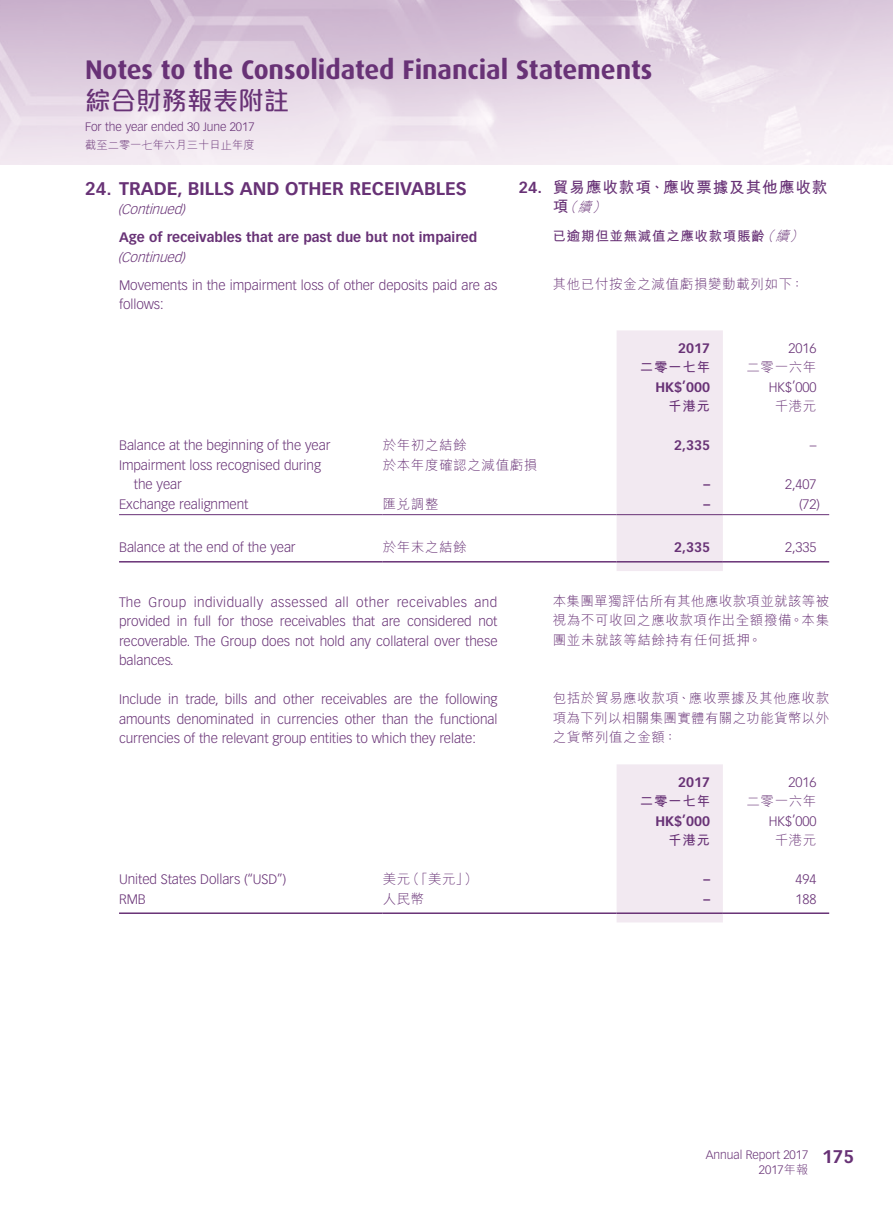
<style>
.page{position:relative;width:893px;height:1212px;background:#fff}
.page>*{position:absolute;margin:0;border:0;box-sizing:border-box;transform-origin:0 0}
.t1{font:700 27px "Dax";letter-spacing:-.005em;color:#683276}
.t2{font:500 25.5px "M Elle HK";color:#683276}
.Heading_1{font:700 18px "Vectora LT Std";color:#683276}
.C_Heading_1{font:700 15.75px "M Hei HK";letter-spacing:.05em;color:#683276}
.Body_Text{font:300 13.5px/19.5px "Vectora LT Std";letter-spacing:-.005em;color:#683276}
.C_Body_Text{font:300 13.5px/19.5px "M Hei HK";letter-spacing:.045em;color:#683276;text-align:justify}
.Heading_2{font:700 13.5px/19.5px "Vectora LT Std";color:#683276}
.Body_Text-2{font:300 13.5px "M Hei HK";letter-spacing:.045em;color:#683276}
.Body_Text-3{font:700 13.5px "Vectora LT Std";color:#683276}
.C_Heading_2{font:700 13.5px "M Hei HK";letter-spacing:.05em;color:#683276}
.Body_Text-4{font:700 13.5px "M Hei HK";letter-spacing:.05em;color:#683276}
.Heading_1-2{font:italic 300 13.5px "Vectora LT Std";color:#683276}
.C_Heading_1-2{font:italic 300 13.5px "M Hei HK";color:#683276}
.t3{font:300 12px/15px "Vectora LT Std";letter-spacing:-.005em;color:#683276;text-align:right}
.t4{font:300 11.25px "M Hei HK";letter-spacing:.005em;color:#683276}
.s1{font-weight:300;font-style:italic}
.s2{font-family:"Vectora LT Std"}
.s3{font-weight:700;font-style:normal;font-size:15.75px}
.s4{font-family:"M Hei HK"}
</style>
<div class="page">
<img style="left:0;top:0;width:893px;height:164px">
<div style="left:617px;top:330px;width:106px;height:241px;background:#f2e9f1"></div>
<hr style="left:119px;top:514px;width:264px;height:1px;background:#683276">
<hr style="left:383px;top:514px;width:234px;height:1px;background:#683276">
<hr style="left:617px;top:514px;width:106px;height:1px;background:#683276">
<hr style="left:723px;top:514px;width:106px;height:1px;background:#683276">
<hr style="left:119px;top:561px;width:264px;height:1px;background:#683276">
<hr style="left:383px;top:561px;width:234px;height:1px;background:#683276">
<hr style="left:617px;top:561px;width:106px;height:1px;background:#683276">
<hr style="left:723px;top:561px;width:106px;height:1px;background:#683276">
<div style="left:617px;top:764px;width:106px;height:158px;background:#f2e9f1"></div>
<hr style="left:119px;top:912px;width:264px;height:2px;background:#683276">
<hr style="left:383px;top:912px;width:234px;height:2px;background:#683276">
<hr style="left:617px;top:912px;width:106px;height:2px;background:#683276">
<hr style="left:723px;top:912px;width:106px;height:2px;background:#683276">
<h1 class="t1" style="left:85px;top:55px;width:569px">Notes to the Consolidated Financial Statements</h1>
<h2 class="t2" style="left:85px;top:87px;width:206px">綜合財務報表附註</h2>
<p class="t3" style="left:85px;top:120px;width:171px">For the year ended 30 June 2017</p>
<p class="t4" style="left:85px;top:139px;width:171px">截至二零一七年六月三十日止年度</p>
<p class="Heading_1" style="left:85px;top:177px;width:383px">24. TRADE, BILLS AND OTHER RECEIVABLES</p>
<p class="Heading_1-2" style="left:118px;top:202px;width:73px">(Continued)</p>
<p class="Heading_2" style="left:118px;top:228px;width:361px">Age of receivables that are past due but not impaired <span class="s1">(Continued)</span></p>
<p class="Body_Text" style="left:119px;top:275px;width:380px">Movements in the impairment loss of other deposits paid are as follows:</p>
<p class="C_Heading_1" style="left:519px;top:175px;width:310px"><span class="s2">24.</span> 貿易應收款項、應收票據及其他應收款</p>
<p class="C_Heading_1-2" style="left:553px;top:200px;width:58px"><span class="s3">項</span>（續）</p>
<p class="C_Heading_2" style="left:553px;top:227px;width:255px">已逾期但並無減值之應收款項賬齡<span class="s1">（續）</span></p>
<p class="C_Body_Text" style="left:553px;top:274px;width:253px">其他已付按金之減值虧損變動載列如下：</p>
<p class="Body_Text-3" style="left:678px;top:340px;width:33px">2017</p>
<p class="Body_Text" style="left:788px;top:338px;width:29px">2016</p>
<p class="Body_Text-4" style="left:640px;top:357px;width:72px">二零一七年</p>
<p class="Body_Text-2" style="left:746px;top:360px;width:71px">二零一六年</p>
<p class="Body_Text-3" style="left:655px;top:379px;width:56px">HK$’000</p>
<p class="Body_Text" style="left:769px;top:377px;width:49px">HK$’000</p>
<p class="Body_Text-4" style="left:668px;top:396px;width:43px">千港元</p>
<p class="Body_Text-2" style="left:775px;top:399px;width:43px">千港元</p>
<p class="Body_Text" style="left:119px;top:436px;width:213px">Balance at the beginning of the year</p>
<p class="Body_Text-2" style="left:383px;top:438px;width:86px">於年初之結餘</p>
<p class="Body_Text-3" style="left:674px;top:437px;width:37px">2,335</p>
<p class="Body_Text" style="left:810px;top:436px;width:8px">–</p>
<p class="Body_Text" style="left:134px;top:455px;width:189px;text-indent:-15px">Impairment loss recognised during the year</p>
<p class="Body_Text-2" style="left:383px;top:458px;width:156px">於本年度確認之減值虧損</p>
<p class="Body_Text-3" style="left:703px;top:476px;width:8px">–</p>
<p class="Body_Text" style="left:785px;top:475px;width:33px">2,407</p>
<p class="Body_Text" style="left:119px;top:494px;width:131px">Exchange realignment</p>
<p class="Body_Text-2" style="left:383px;top:497px;width:57px">匯兌調整</p>
<p class="Body_Text-3" style="left:703px;top:496px;width:8px">–</p>
<p class="Body_Text" style="left:799px;top:494px;width:22px">(72)</p>
<p class="Body_Text" style="left:119px;top:538px;width:178px">Balance at the end of the year</p>
<p class="Body_Text-2" style="left:383px;top:540px;width:86px">於年末之結餘</p>
<p class="Body_Text-3" style="left:674px;top:539px;width:37px">2,335</p>
<p class="Body_Text" style="left:785px;top:538px;width:33px">2,335</p>
<p class="Body_Text" style="left:119px;top:592px;width:380px;text-align:justify">The Group individually assessed all other receivables and provided in full for those receivables that are considered not recoverable. The Group does not hold any collateral over these balances.</p>
<p class="Body_Text" style="left:119px;top:690px;width:380px;text-align:justify">Include in trade, bills and other receivables are the following amounts denominated in currencies other than the functional currencies of the relevant group entities to which they relate:</p>
<p class="C_Body_Text" style="left:553px;top:591px;width:278px">本集團單獨評估所有其他應收款項並就該等被視為不可收回之應收款項作出全額撥備。本集團並未就該等結餘持有任何抵押。</p>
<p class="C_Body_Text" style="left:553px;top:688px;width:278px">包括於貿易應收款項、應收票據及其他應收款項為下列以相關集團實體有關之功能貨幣以外之貨幣列值之金額：</p>
<p class="Body_Text-3" style="left:678px;top:774px;width:33px">2017</p>
<p class="Body_Text" style="left:788px;top:772px;width:29px">2016</p>
<p class="Body_Text-4" style="left:640px;top:791px;width:72px">二零一七年</p>
<p class="Body_Text-2" style="left:746px;top:794px;width:71px">二零一六年</p>
<p class="Body_Text-3" style="left:655px;top:813px;width:56px">HK$’000</p>
<p class="Body_Text" style="left:769px;top:811px;width:49px">HK$’000</p>
<p class="Body_Text-4" style="left:668px;top:830px;width:43px">千港元</p>
<p class="Body_Text-2" style="left:775px;top:833px;width:43px">千港元</p>
<p class="Body_Text" style="left:119px;top:870px;width:169px">United States Dollars (“USD”)</p>
<p class="Body_Text-2" style="left:383px;top:872px;width:96px">美元（「美元」）</p>
<p class="Body_Text-3" style="left:703px;top:871px;width:8px">–</p>
<p class="Body_Text" style="left:795px;top:870px;width:22px">494</p>
<p class="Body_Text" style="left:119px;top:889px;width:28px">RMB</p>
<p class="Body_Text-2" style="left:383px;top:892px;width:43px">人民幣</p>
<p class="Body_Text-3" style="left:703px;top:891px;width:8px">–</p>
<p class="Body_Text" style="left:795px;top:889px;width:22px">188</p>
<p class="t3" style="left:706px;top:1147px;width:104px">Annual Report 2017<br>2017<span class="s4">年報</span></p>
<h3 class="Heading_1" style="left:822px;top:1146px;width:33px">175</h3>
</div>
